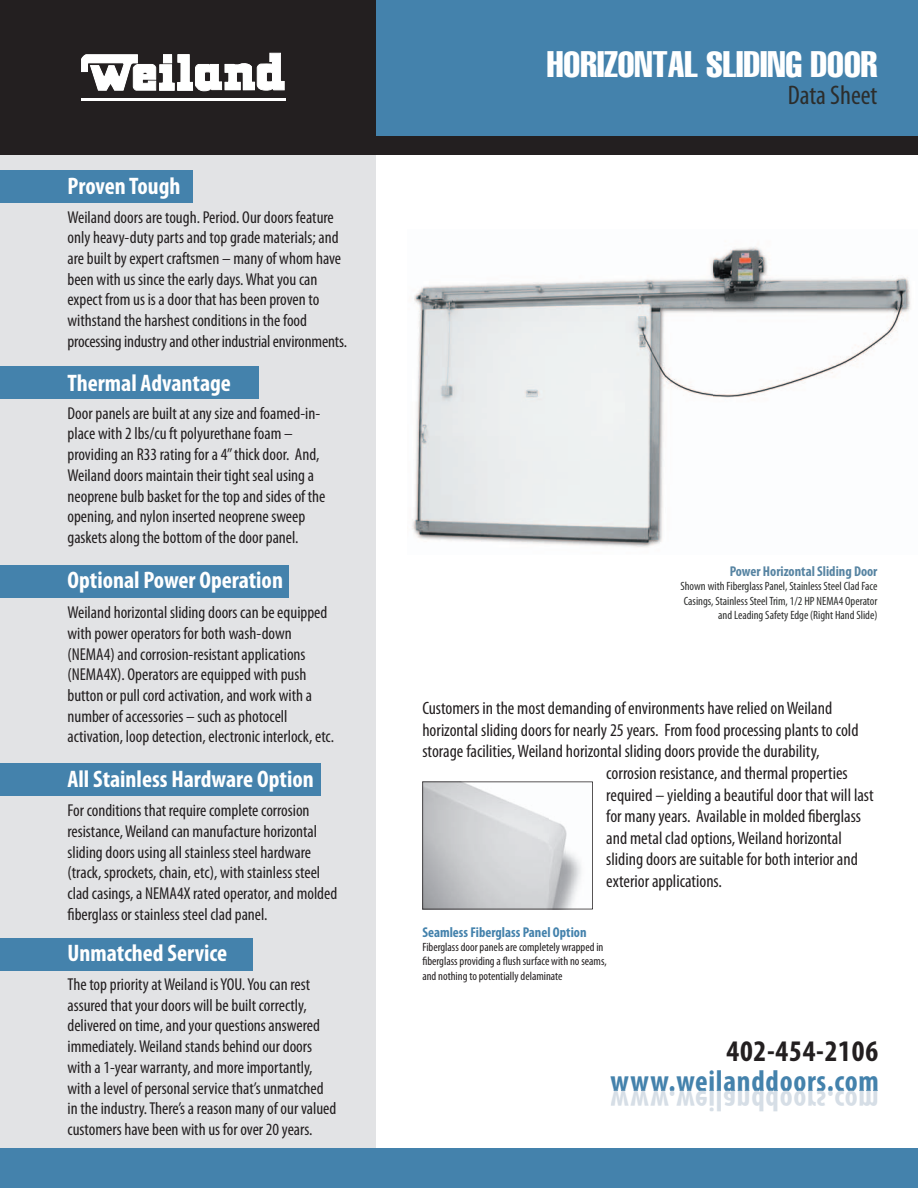
<style>
.page{position:relative;width:918px;height:1188px;background:#fff}
.page>*{position:absolute;margin:0;border:0;box-sizing:border-box;transform-origin:0 0}
.t1{font:500 36px "AG Letterica Compr Plain";color:#fff}
.t2{font:700 condensed 30px "Myriad Pro";letter-spacing:.025em;color:#4a83aa}
.t3{font:700 condensed 30px "Myriad Pro";letter-spacing:.025em;color:#231f20}
.t4{font:condensed 27px "Myriad Pro";color:#2c2d2c}
.t5{font:700 condensed 24px "Myriad Pro";color:#fff}
.t6{font:condensed 18px "Myriad Pro";color:#231f20}
.t7{font:condensed 17.25px/20.7px "Myriad Pro";color:#231f20}
.t8{font:700 condensed 14.25px "Myriad Pro";color:#4482ac}
.t9{font:700 condensed 14.25px "Myriad Pro";color:#5784a2}
.t10{font:condensed 12px/14.4px "Myriad Pro";color:#2c2d2c;text-align:right}
.t11{font:condensed 12px/14.4px "Myriad Pro";color:#231f20}
.s1{color:#d6dee6}
</style>
<div class="page">
<div style="left:0;top:0;width:376px;height:1188px;background:#e2e3e5"></div>
<div style="left:0;top:170px;width:193px;height:32px;background:#4482ac"></div>
<div style="left:0;top:366px;width:259px;height:32px;background:#4482ac"></div>
<div style="left:0;top:565px;width:289px;height:32px;background:#4482ac"></div>
<div style="left:0;top:764px;width:321px;height:32px;background:#4482ac"></div>
<div style="left:361px;top:0;width:557px;height:154px;background:#4482ac"></div>
<div style="left:0;top:0;width:376px;height:154px;background:#231f20"></div>
<div style="left:351px;top:136px;width:567px;height:18px;background:#231f20"></div>
<hr style="left:611px;top:1090px;width:267px;height:1px;background:#d6dee6">
<div style="left:0;top:1148px;width:918px;height:40px;background:#4482ac"></div>
<div style="left:0;top:938px;width:253px;height:32px;background:#4482ac"></div>
<svg style="left:81px;top:53px;width:204px;height:39px"></svg>
<hr style="left:81px;top:98px;width:205px;height:3px;background:#fff">
<svg style="left:422px;top:782px;width:171px;height:127px"></svg>
<img style="left:412px;top:247px;width:499px;height:301px">
<h3 class="t5" style="left:68px;top:172px;width:115px">Proven Tough</h3>
<p class="t7" style="left:68px;top:207px;width:281px">Weiland doors are tough. Period. Our doors feature only heavy-duty parts and top grade materials; and are built by expert craftsmen – many of whom have been with us since the early days. What you can expect from us is a door that has been proven to withstand the harshest conditions in the food processing industry and other industrial environments.</p>
<h3 class="t5" style="left:68px;top:370px;width:165px">Thermal Advantage</h3>
<p class="t7" style="left:68px;top:403px;width:260px">Door panels are built at any size and foamed-in&shy;place with 2 lbs/cu ft polyurethane foam – providing an R33 rating for a 4” thick door. And, Weiland doors maintain their tight seal using a neoprene bulb basket for the top and sides of the opening, and nylon inserted neoprene sweep gaskets along the bottom of the door panel.</p>
<h3 class="t5" style="left:68px;top:567px;width:217px">Optional Power Operation</h3>
<p class="t7" style="left:68px;top:603px;width:268px">Weiland horizontal sliding doors can be equipped with power operators for both wash-down (NEMA4) and corrosion-resistant applications (NEMA4X). Operators are equipped with push button or pull cord activation, and work with a number of accessories – such as photocell activation, loop detection, electronic interlock, etc.</p>
<h3 class="t5" style="left:68px;top:766px;width:248px">All Stainless Hardware Option</h3>
<p class="t7" style="left:68px;top:800px;width:271px">For conditions that require complete corrosion resistance, Weiland can manufacture horizontal sliding doors using all stainless steel hardware (track, sprockets, chain, etc), with stainless steel clad casings, a NEMA4X rated operator, and molded fiberglass or stainless steel clad panel.</p>
<h3 class="t5" style="left:68px;top:940px;width:161px">Unmatched Service</h3>
<p class="t7" style="left:68px;top:974px;width:270px">The top priority at Weiland is YOU. You can rest assured that your doors will be built correctly, delivered on time, and your questions answered immediately. Weiland stands behind our doors with a 1-year warranty, and more importantly, with a level of personal service that’s unmatched in the industry. There’s a reason many of our valued customers have been with us for over 20 years.</p>
<h1 class="t1" style="left:547px;top:45px;width:332px">HORIZONTAL SLIDING DOOR</h1>
<h3 class="t4" style="left:788px;top:81px;width:91px">Data Sheet</h3>
<p class="t9" style="left:730px;top:563px;width:149px">Power Horizontal Sliding Door</p>
<p class="t10" style="left:680px;top:579px;width:199px">Shown with Fiberglass Panel, Stainless Steel Clad Face<br>Casings, Stainless Steel Trim, 1/2 HP NEMA4 Operator and Leading Safety Edge (Right Hand Slide)</p>
<p class="t6" style="left:422px;top:698px;width:411px">Customers in the most demanding of environments have relied on Weiland</p>
<p class="t6" style="left:422px;top:720px;width:438px">horizontal sliding doors for nearly 25 years. From food processing plants to cold</p>
<p class="t6" style="left:422px;top:742px;width:399px">storage facilities, Weiland horizontal sliding doors provide the durability,</p>
<p class="t6" style="left:606px;top:763px;width:243px">corrosion resistance, and thermal properties</p>
<p class="t6" style="left:606px;top:785px;width:269px">required – yielding a beautiful door that will last</p>
<p class="t6" style="left:606px;top:806px;width:256px">for many years. Available in molded fiberglass</p>
<p class="t6" style="left:606px;top:828px;width:237px">and metal clad options, Weiland horizontal</p>
<p class="t6" style="left:606px;top:850px;width:253px">sliding doors are suitable for both interior and</p>
<p class="t6" style="left:606px;top:871px;width:117px">exterior applications.</p>
<p class="t8" style="left:422px;top:924px;width:166px">Seamless Fiberglass Panel Option</p>
<p class="t11" style="left:422px;top:940px;width:186px">Fiberglass door panels are completely wrapped in fiberglass providing a flush surface with no seams, and nothing to potentially delaminate</p>
<h2 class="t3" style="left:727px;top:1034px;width:153px">402-454-2106</h2>
<h2 class="t2" style="left:611px;top:1064px;width:270px"><span class="s1">w</span>ww.weilanddoors.com</h2>
</div>
